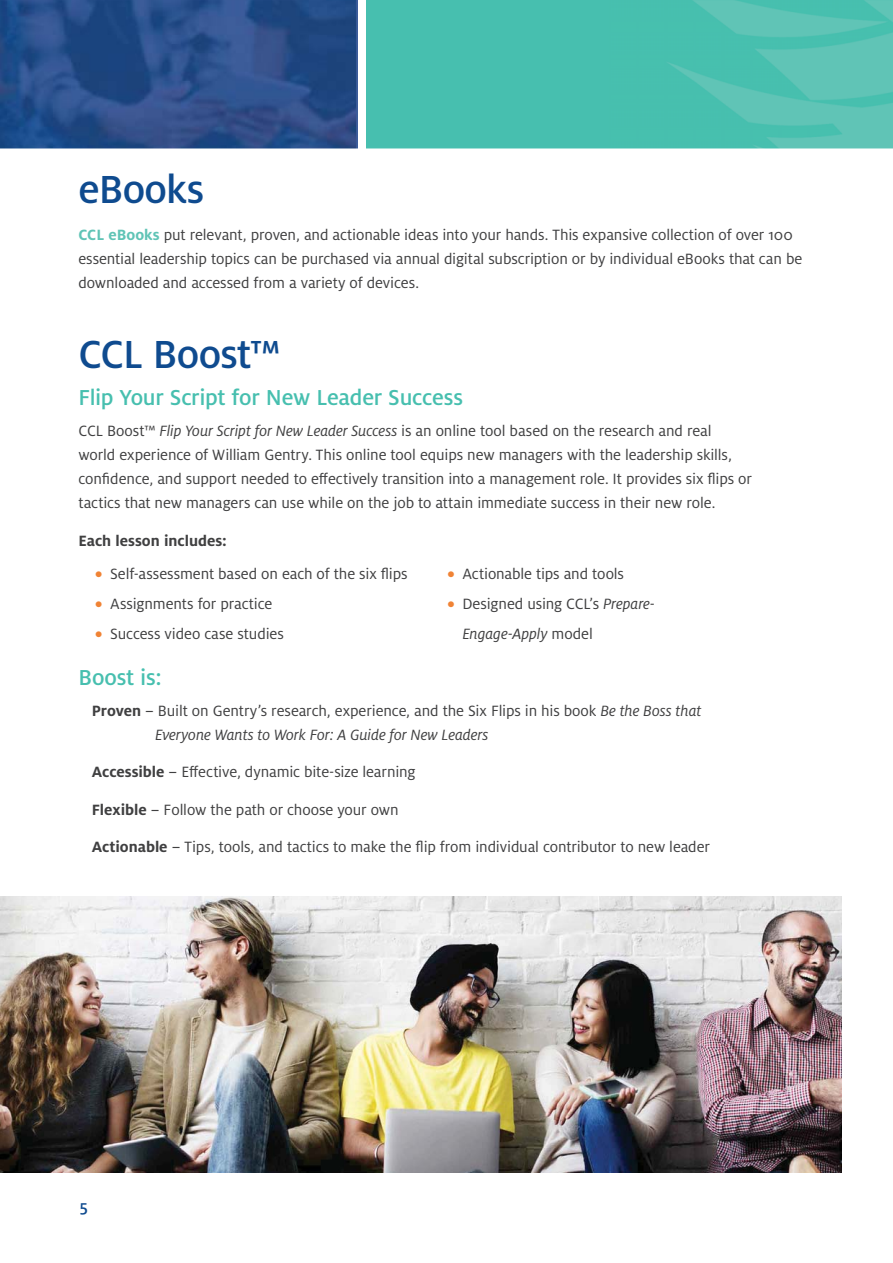
<style>
.page{position:relative;width:893px;height:1263px;background:#fff}
.page>*{position:absolute;margin:0;border:0;box-sizing:border-box;transform-origin:0 0}
.t1{font:500 43.35px "Milo Pro";letter-spacing:-.02em;color:#0f4b8f}
.t2{font:500 24px "Milo Pro";letter-spacing:-.01em;color:#47bfaf}
.t3{font:500 18px "Milo Pro";color:#0f4b8f}
.t4{font:16.5px/24px "Milo Pro";letter-spacing:-.005em;color:#404041}
.t5{font:700 16.5px "Milo Pro";color:#404041}
.s1{font-weight:700;color:#60c4b6}
.s2{font-style:italic}
.s3{font-weight:700;color:#f08335}
.s4{font-weight:700}
.s5{font-family:"Milo Pro Text"}
</style>
<div class="page">
<img style="left:0;top:896px;width:841px;height:276px">
<div style="left:326px;top:0;width:567px;height:152px;background:#47bfaf"></div>
<img style="left:667px;top:0;width:226px;height:148px">
<div style="left:356px;top:0;width:9px;height:191px;background:#fff"></div>
<hr style="left:356px;top:0;width:1px;height:149px;background:#3c5c9a">
<img style="left:0;top:0;width:356px;height:148px">
<div style="left:0;top:148px;width:893px;height:9px;background:#fff"></div>
<h1 class="t1" style="left:78px;top:172px;width:127px">eBooks</h1>
<p class="t4" style="left:78px;top:224px;width:725px"><span class="s1">CCL eBooks</span> put relevant, proven, and actionable ideas into your hands. This expansive collection of over 100 essential leadership topics can be purchased via annual digital subscription or by individual eBooks that can be downloaded and accessed from a variety of devices.</p>
<h1 class="t1" style="left:78px;top:337px;width:204px">CCL Boost™</h1>
<h2 class="t2" style="left:78px;top:388px;width:386px">Flip Your Script for New Leader Success</h2>
<p class="t4" style="left:78px;top:420px;width:675px">CCL Boost™ <span class="s2">Flip Your Script for New Leader Success</span> is an online tool based on the research and real world experience of William Gentry. This online tool equips new managers with the leadership skills, confidence, and support needed to effectively transition into a management role. It provides six flips or tactics that new managers can use while on the job to attain immediate success in their new role.</p>
<p class="t5" style="left:78px;top:534px;width:150px">Each lesson includes:</p>
<p class="t4" style="left:95px;top:562px;width:314px"><span class="s3">•</span> Self-assessment based on each of the six flips</p>
<p class="t4" style="left:95px;top:592px;width:179px"><span class="s3">•</span> Assignments for practice</p>
<p class="t4" style="left:95px;top:622px;width:190px"><span class="s3">•</span> Success video case studies</p>
<p class="t4" style="left:447px;top:562px;width:178px"><span class="s3">•</span> Actionable tips and tools</p>
<p class="t4" style="left:462px;top:589px;width:194px;line-height:30px;text-indent:-15px"><span class="s3">•</span> Designed using CCL’s <span class="s2">Prepare-<br>Engage-Apply</span> model</p>
<h2 class="t2" style="left:78px;top:668px;width:85px">Boost is:</h2>
<p class="t4" style="left:155px;top:699px;width:548px;text-indent:-63px"><span class="s4">Proven</span> <span class="s5">–</span> Built on Gentry’s research, experience, and the Six Flips in his book <span class="s2">Be the Boss that<br>Everyone Wants to Work For: A Guide for New Leaders</span></p>
<p class="t4" style="left:92px;top:761px;width:325px"><span class="s4">Accessible</span> <span class="s5">–</span> Effective, dynamic bite-size learning</p>
<p class="t4" style="left:92px;top:798px;width:308px"><span class="s4">Flexible</span> <span class="s5">–</span> Follow the path or choose your own</p>
<p class="t4" style="left:92px;top:836px;width:620px"><span class="s4">Actionable</span> <span class="s5">–</span> Tips, tools, and tactics to make the flip from individual contributor to new leader</p>
<p class="t3" style="left:80px;top:1199px;width:10px">5</p>
</div>
